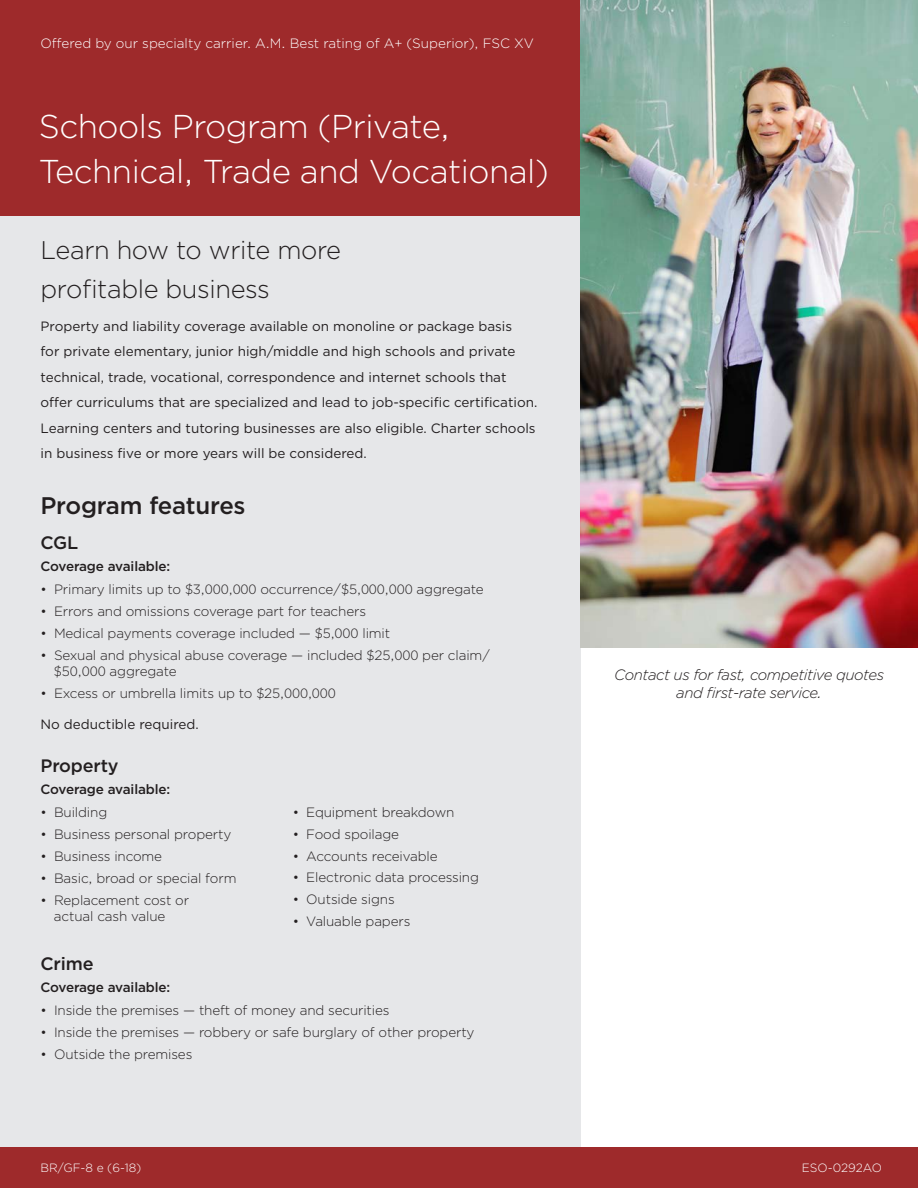
<style>
.page{position:relative;width:918px;height:1188px;background:#fff}
.page>*{position:absolute;margin:0;border:0;box-sizing:border-box;transform-origin:0 0}
.Program_Title{font:300 33px/45px "Gotham";letter-spacing:-.015em;color:#fff}
.Tagline{font:300 25.5px/39px "Gotham";letter-spacing:-.015em;color:#231f20}
.Subhead_1{font:500 24px "Gotham";letter-spacing:-.01em;color:#231f20}
.Subhead_2{font:500 18px "Gotham";letter-spacing:-.01em;color:#231f20}
.Contact_us{font:italic 300 15px/18px "Gotham";letter-spacing:-.03em;color:#231f20;text-align:center}
.Bulleted_List{font:300 13.5px/16.5px "Gotham";letter-spacing:-.01em;color:#231f20}
.Intro_Blurb_Text{font:13.5px/25.5px "Gotham";color:#231f20}
.Offered_by{font:300 13.5px "Gotham";color:#fff}
.Subhead_3{font:500 13.5px "Gotham";letter-spacing:-.01em;color:#231f20}
.Body_copy{font:13.5px "Gotham";color:#231f20}
.t1{font:300 12px "Gotham";color:#fff}
</style>
<div class="page">
<div style="left:0;top:216px;width:580px;height:932px;background:#e6e7e9"></div>
<div style="left:0;top:0;width:580px;height:216px;background:#9e2a2b"></div>
<div style="left:0;top:1148px;width:918px;height:40px;background:#9e2a2b"></div>
<img style="left:580px;top:0;width:338px;height:648px">
<p class="Offered_by" style="left:40px;top:34px;width:495px">Offered by our specialty carrier. A.M. Best rating of A+ (Superior), FSC XV</p>
<p class="Program_Title" style="left:39px;top:103px;width:512px">Schools Program (Private,<br>Technical, Trade and Vocational)</p>
<p class="Tagline" style="left:40px;top:230px;width:302px">Learn how to write more profitable business</p>
<p class="Intro_Blurb_Text" style="left:40px;top:313px;width:498px">Property and liability coverage available on monoline or package basis<br>for private elementary, junior high/middle and high schools and private technical, trade, vocational, correspondence and internet schools that offer curriculums that are specialized and lead to job-specific certification.<br>Learning centers and tutoring businesses are also eligible. Charter schools in business five or more years will be considered.</p>
<p class="Subhead_1" style="left:40px;top:490px;width:207px">Program features</p>
<p class="Subhead_2" style="left:40px;top:531px;width:39px">CGL</p>
<p class="Subhead_3" style="left:40px;top:557px;width:131px">Coverage available:</p>
<p class="Bulleted_List" style="left:40px;top:581px;width:445px">• Primary limits up to $3,000,000 occurrence/$5,000,000 aggregate</p>
<p class="Bulleted_List" style="left:40px;top:602px;width:327px">• Errors and omissions coverage part for teachers</p>
<p class="Bulleted_List" style="left:40px;top:624px;width:351px">• Medical payments coverage included — $5,000 limit</p>
<p class="Bulleted_List" style="left:54px;top:646px;width:438px;text-indent:-13px">• Sexual and physical abuse coverage — included $25,000 per claim/ $50,000 aggregate</p>
<p class="Bulleted_List" style="left:40px;top:685px;width:297px">• Excess or umbrella limits up to $25,000,000</p>
<p class="Body_copy" style="left:40px;top:716px;width:160px">No deductible required.</p>
<p class="Subhead_2" style="left:40px;top:754px;width:80px">Property</p>
<p class="Subhead_3" style="left:40px;top:780px;width:131px">Coverage available:</p>
<p class="Bulleted_List" style="left:40px;top:804px;width:68px">• Building</p>
<p class="Bulleted_List" style="left:40px;top:826px;width:192px">• Business personal property</p>
<p class="Bulleted_List" style="left:40px;top:848px;width:123px">• Business income</p>
<p class="Bulleted_List" style="left:40px;top:870px;width:197px">• Basic, broad or special form</p>
<p class="Bulleted_List" style="left:54px;top:892px;width:137px;text-indent:-13px">• Replacement cost or actual cash value</p>
<p class="Subhead_2" style="left:40px;top:952px;width:55px">Crime</p>
<p class="Subhead_3" style="left:40px;top:978px;width:131px">Coverage available:</p>
<p class="Bulleted_List" style="left:40px;top:1002px;width:351px">• Inside the premises — theft of money and securities</p>
<p class="Bulleted_List" style="left:40px;top:1024px;width:436px">• Inside the premises — robbery or safe burglary of other property</p>
<p class="Bulleted_List" style="left:40px;top:1046px;width:153px">• Outside the premises</p>
<p class="Bulleted_List" style="left:293px;top:803px;width:163px">• Equipment breakdown</p>
<p class="Bulleted_List" style="left:293px;top:825px;width:108px">• Food spoilage</p>
<p class="Bulleted_List" style="left:293px;top:847px;width:146px">• Accounts receivable</p>
<p class="Bulleted_List" style="left:293px;top:869px;width:188px">• Electronic data processing</p>
<p class="Bulleted_List" style="left:293px;top:891px;width:103px">• Outside signs</p>
<p class="Bulleted_List" style="left:293px;top:913px;width:119px">• Valuable papers</p>
<p class="t1" style="left:40px;top:1160px;width:102px">BR/GF-8 e (6-18)</p>
<p class="Contact_us" style="left:614px;top:665px;width:271px">Contact us for fast, competitive quotes and first-rate service.</p>
<p class="t1" style="left:802px;top:1160px;width:82px">ESO-0292AO</p>
</div>
